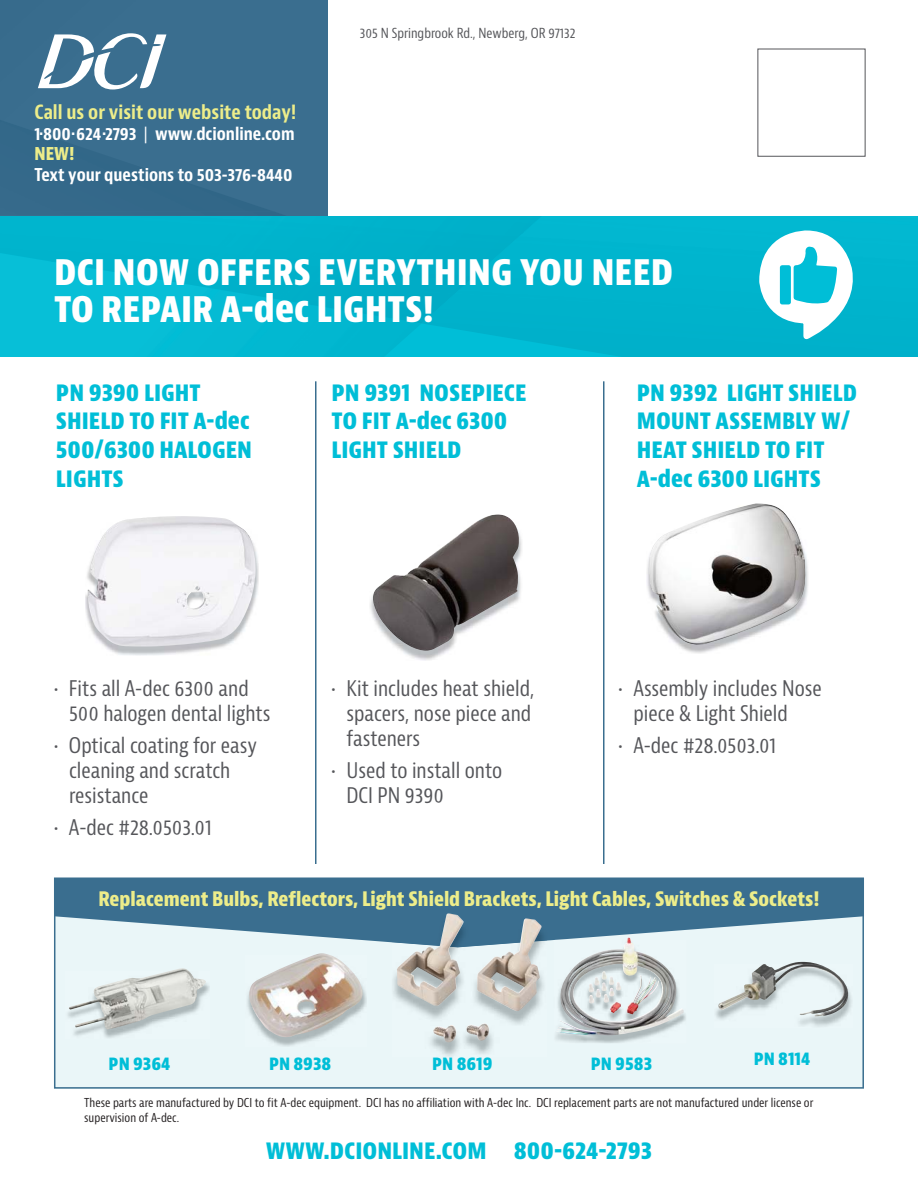
<style>
.page{position:relative;width:918px;height:1188px;background:#fff}
.page>*{position:absolute;margin:0;border:0;box-sizing:border-box;transform-origin:0 0}
.t1{font:800 condensed 37.5px/37.5px "Bernina Sans";color:#fff}
.t2{font:800 condensed 24px/28.8px "Bernino Sans";color:#00bed7}
.t3{font:condensed 21px/25.2px "Bernina Sans";color:#55565a}
.t4{font:800 condensed 19.5px "Bernina Sans";color:#eded8a}
.t5{font:700 condensed 19.2px "Bernino Sans";color:#eded8a}
.t6{font:800 condensed 18px "Bernino Sans";color:#00bed7}
.t7{font:700 condensed 17.25px "Bernino Sans";color:#fff}
.t8{font:800 condensed 17.25px "Bernina Sans";color:#eded8a}
.t9{font:condensed 13.5px "Bernino Sans";color:#55565a}
.t10{font:condensed 12px/14.4px "Bernina Sans";color:#231f20}
.s1{font-weight:400}
.s2{font-family:"Bernina Sans";font-size:23.55px}
</style>
<div class="page">
<div style="left:422px;top:216px;width:496px;height:141px;background:#00b4cd"></div>
<img style="left:0;top:266px;width:422px;height:91px">
<img style="left:0;top:216px;width:52px;height:50px">
<img style="left:52px;top:216px;width:471px;height:107px">
<img style="left:522px;top:216px;width:25px;height:23px">
<div style="left:0;top:0;width:328px;height:212px;background:#3a6e8f"></div>
<img style="left:0;top:212px;width:287px;height:4px">
<div style="left:0;top:120px;width:274px;height:92px;background:#366a8b"></div>
<svg style="left:38px;top:33px;width:128px;height:57px"></svg>
<svg style="left:756px;top:233px;width:101px;height:109px"></svg>
<hr style="left:315px;top:381px;width:1px;height:483px;background:#3a6e8f">
<hr style="left:603px;top:381px;width:1px;height:483px;background:#3a6e8f">
<svg style="left:54px;top:878px;width:810px;height:211px;fill:#eaf6f8"></svg>
<img style="left:85px;top:552px;width:174px;height:103px">
<img style="left:88px;top:516px;width:168px;height:131px">
<img style="left:66px;top:971px;width:143px;height:68px">
<img style="left:69px;top:968px;width:137px;height:61px">
<img style="left:246px;top:956px;width:120px;height:90px">
<img style="left:249px;top:953px;width:115px;height:84px">
<img style="left:392px;top:947px;width:155px;height:110px">
<img style="left:392px;top:918px;width:155px;height:29px">
<img style="left:397px;top:913px;width:145px;height:130px">
<img style="left:554px;top:940px;width:133px;height:104px">
<img style="left:556px;top:937px;width:128px;height:98px">
<img style="left:715px;top:965px;width:137px;height:62px">
<img style="left:716px;top:962px;width:132px;height:55px">
<img style="left:647px;top:557px;width:161px;height:96px">
<img style="left:649px;top:503px;width:157px;height:143px">
<img style="left:370px;top:539px;width:152px;height:121px">
<img style="left:373px;top:514px;width:148px;height:137px">
<p class="t5" style="left:34px;top:101px;width:263px">Call us or visit our website today!</p>
<p class="t7" style="left:34px;top:124px;width:262px">1.800.624.2793 <span class="s1">|</span> www<span class="s1">.</span>dcionline.com</p>
<p class="t8" style="left:34px;top:144px;width:42px">NEW!</p>
<p class="t7" style="left:34px;top:165px;width:260px">Text your questions to 503-376-8440</p>
<p class="t9" style="left:360px;top:27px;width:217px">305 N Springbrook Rd., Newberg, OR 97132</p>
<h1 class="t1" style="left:54px;top:253px;width:621px">DCI NOW OFFERS EVERYTHING YOU NEED<br>TO REPAIR A-dec LIGHTS!</h1>
<p class="t2" style="left:56px;top:378px;width:198px">PN 9390 LIGHT<br>SHIELD TO FIT <span class="s2">A-dec<br></span>500/6300 HALOGEN<br>LIGHTS</p>
<p class="t2" style="left:332px;top:378px;width:197px">PN 9391 NOSEPIECE<br>TO FIT <span class="s2">A-dec</span> 6300<br>LIGHT SHIELD</p>
<p class="t2" style="left:637px;top:378px;width:222px">PN 9392 LIGHT SHIELD<br>MOUNT ASSEMBLY W/<br>HEAT SHIELD TO FIT<br><span class="s2">A-dec</span> 6300 LIGHTS</p>
<p class="t3" style="left:69px;top:676px;width:203px;text-indent:-15px">• Fits all A-dec 6300 and<br>500 halogen dental lights</p>
<p class="t3" style="left:69px;top:733px;width:190px;text-indent:-15px">• Optical coating for easy cleaning and scratch resistance</p>
<p class="t3" style="left:54px;top:816px;width:159px">• A-dec #28.0503.01</p>
<p class="t3" style="left:347px;top:676px;width:189px;text-indent:-15px">• Kit includes heat shield, spacers, nose piece and fasteners</p>
<p class="t3" style="left:347px;top:758px;width:157px;text-indent:-15px">• Used to install onto<br>DCI PN 9390</p>
<p class="t3" style="left:633px;top:676px;width:190px;text-indent:-15px">• Assembly includes Nose piece &amp; Light Shield</p>
<p class="t3" style="left:618px;top:733px;width:159px">• A-dec #28.0503.01</p>
<p class="t4" style="left:98px;top:888px;width:723px">Replacement Bulbs, Reflectors, Light Shield Brackets, Light Cables, Switches &amp; Sockets!</p>
<p class="t6" style="left:109px;top:1052px;width:63px">PN 9364</p>
<p class="t6" style="left:269px;top:1052px;width:64px">PN 8938</p>
<p class="t6" style="left:432px;top:1052px;width:62px">PN 8619</p>
<p class="t6" style="left:591px;top:1052px;width:63px">PN 9583</p>
<p class="t6" style="left:754px;top:1047px;width:58px">PN 8114</p>
<p class="t10" style="left:84px;top:1096px;width:731px">These parts are manufactured by DCI to fit A-dec equipment. DCI has no affiliation with A-dec Inc. DCI replacement parts are not manufactured under license or supervision of A-dec.</p>
<p class="t2" style="left:266px;top:1137px;width:388px">WWW.DCIONLINE.COM 800-624-2793</p>
</div>
